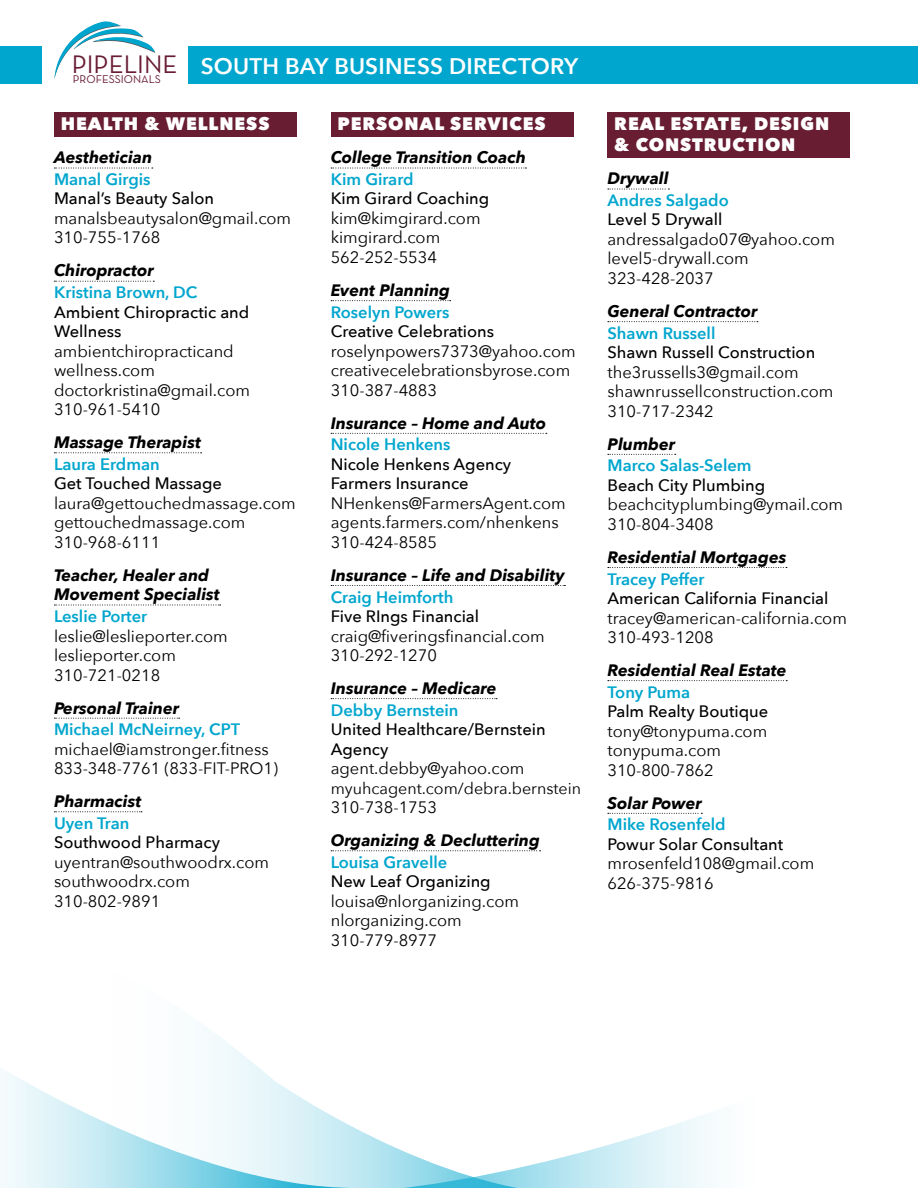
<style>
.page{position:relative;width:918px;height:1188px;background:#fff}
.page>*{position:absolute;margin:0;border:0;box-sizing:border-box;transform-origin:0 0}
.t1{font:600 22.5px "Avenir Next";letter-spacing:.01em;color:#fff}
.t2{font:800 18px/21px "Avenir Next";letter-spacing:.05em;color:#fff}
.t3{font:16.5px/19.5px "Avenir Next";color:#000}
.t4{font:500 16.5px/19.5px "Avenir Next";color:#000}
.t5{font:italic 700 16.5px/19.5px "Avenir Next";color:#000}
.t6{font:600 16.5px "Avenir Next";color:#00a6ce}
.t7{font:16.05px "Avenir Next";color:#000}
.t8{font:11.4px "Neutra Text";color:#681d33}
.s1{font-family:"Neutra Text";font-weight:400;font-size:25.8px;color:#681d33}
</style>
<div class="page">
<svg style="left:357px;top:1113px;width:353px;height:75px"></svg>
<svg style="left:2px;top:1028px;width:355px;height:160px"></svg>
<div style="left:54px;top:112px;width:243px;height:25px;background:#681d33"></div>
<svg style="left:54px;top:168px;width:99px;height:1px"></svg>
<svg style="left:54px;top:281px;width:100px;height:1px"></svg>
<svg style="left:54px;top:452px;width:148px;height:1px"></svg>
<svg style="left:54px;top:605px;width:167px;height:1px"></svg>
<svg style="left:54px;top:718px;width:126px;height:1px"></svg>
<svg style="left:54px;top:811px;width:88px;height:1px"></svg>
<div style="left:331px;top:112px;width:243px;height:25px;background:#681d33"></div>
<svg style="left:331px;top:168px;width:196px;height:1px"></svg>
<svg style="left:331px;top:300px;width:120px;height:1px"></svg>
<svg style="left:331px;top:433px;width:216px;height:1px"></svg>
<svg style="left:331px;top:585px;width:234px;height:1px"></svg>
<svg style="left:331px;top:698px;width:166px;height:1px"></svg>
<svg style="left:331px;top:850px;width:210px;height:1px"></svg>
<div style="left:608px;top:112px;width:242px;height:46px;background:#681d33"></div>
<svg style="left:608px;top:189px;width:61px;height:1px"></svg>
<svg style="left:608px;top:321px;width:150px;height:1px"></svg>
<svg style="left:608px;top:454px;width:68px;height:1px"></svg>
<svg style="left:608px;top:567px;width:179px;height:1px"></svg>
<svg style="left:608px;top:680px;width:179px;height:1px"></svg>
<svg style="left:608px;top:813px;width:94px;height:1px"></svg>
<div style="left:0;top:46px;width:918px;height:38px;background:#00a6ce"></div>
<div style="left:42px;top:16px;width:146px;height:73px;background:#fff"></div>
<svg style="left:54px;top:21px;width:101px;height:58px"></svg>
<h1 class="t1" style="left:72px;top:47px;width:508px"><span class="s1">PIPELINE</span> SOUTH BAY BUSINESS DIRECTORY</h1>
<p class="t8" style="left:73px;top:73px;width:89px">PROFESSIONALS</p>
<p class="t2" style="left:61px;top:113px;width:210px">HEALTH &amp; WELLNESS</p>
<p class="t5" style="left:54px;top:148px;width:100px">Aesthetician</p>
<p class="t6" style="left:54px;top:165px;width:98px">Manal Girgis</p>
<p class="t4" style="left:54px;top:188px;width:162px">Manal’s Beauty Salon</p>
<p class="t3" style="left:54px;top:208px;width:239px">manalsbeautysalon@gmail.com<br>310-755-1768</p>
<p class="t5" style="left:54px;top:261px;width:101px">Chiropractor</p>
<p class="t6" style="left:54px;top:278px;width:145px">Kristina Brown, DC</p>
<p class="t4" style="left:54px;top:302px;width:197px">Ambient Chiropractic and<br>Wellness</p>
<p class="t3" style="left:54px;top:340px;width:198px">ambientchiropracticand wellness.com doctorkristina@gmail.com<br>310-961-5410</p>
<p class="t5" style="left:54px;top:432px;width:149px">Massage Therapist</p>
<p class="t6" style="left:54px;top:450px;width:107px">Laura Erdman</p>
<p class="t4" style="left:54px;top:473px;width:170px">Get Touched Massage</p>
<p class="t3" style="left:54px;top:493px;width:243px">laura@gettouchedmassage.com gettouchedmassage.com<br>310-968-6111</p>
<p class="t5" style="left:54px;top:565px;width:167px">Teacher, Healer and<br>Movement Specialist</p>
<p class="t6" style="left:54px;top:602px;width:95px">Leslie Porter</p>
<p class="t3" style="left:54px;top:625px;width:175px">leslie@leslieporter.com leslieporter.com<br>310-721-0218</p>
<p class="t5" style="left:54px;top:698px;width:127px">Personal Trainer</p>
<p class="t6" style="left:54px;top:715px;width:188px">Michael McNeirney, CPT</p>
<p class="t3" style="left:54px;top:739px;width:226px">michael@iamstronger.fitness<br>833-348-7761 (833-FIT-PRO1)</p>
<p class="t5" style="left:54px;top:791px;width:89px">Pharmacist</p>
<p class="t6" style="left:54px;top:809px;width:77px">Uyen Tran</p>
<p class="t4" style="left:54px;top:832px;width:168px">Southwood Pharmacy</p>
<p class="t3" style="left:54px;top:852px;width:217px">uyentran@southwoodrx.com southwoodrx.com<br>310-802-9891</p>
<p class="t2" style="left:338px;top:113px;width:210px">PERSONAL SERVICES</p>
<p class="t5" style="left:331px;top:148px;width:197px">College Transition Coach</p>
<p class="t6" style="left:331px;top:165px;width:84px">Kim Girard</p>
<p class="t4" style="left:331px;top:188px;width:160px">Kim Girard Coaching</p>
<p class="t3" style="left:331px;top:208px;width:151px">kim@kimgirard.com kimgirard.com<br>562-252-5534</p>
<p class="t5" style="left:331px;top:280px;width:121px">Event Planning</p>
<p class="t6" style="left:331px;top:298px;width:120px">Roselyn Powers</p>
<p class="t4" style="left:331px;top:321px;width:165px">Creative Celebrations</p>
<p class="t3" style="left:331px;top:340px;width:246px">roselynpowers7373@yahoo.com creativecelebrationsbyrose.com<br>310-387-4883</p>
<p class="t5" style="left:331px;top:413px;width:217px">Insurance – Home and Auto</p>
<p class="t6" style="left:331px;top:430px;width:121px">Nicole Henkens</p>
<p class="t4" style="left:331px;top:454px;width:182px">Nicole Henkens Agency<br>Farmers Insurance</p>
<p class="t3" style="left:331px;top:493px;width:237px">NHenkens@FarmersAgent.com agents.farmers.com/nhenkens<br>310-424-8585</p>
<p class="t5" style="left:331px;top:565px;width:235px">Insurance – Life and Disability</p>
<p class="t6" style="left:331px;top:583px;width:124px">Craig Heimforth</p>
<p class="t4" style="left:331px;top:606px;width:150px">Five RIngs Financial</p>
<p class="t3" style="left:331px;top:625px;width:215px">craig@fiveringsfinancial.com<br>310-292-1270</p>
<p class="t5" style="left:331px;top:678px;width:167px">Insurance – Medicare</p>
<p class="t6" style="left:331px;top:696px;width:129px">Debby Bernstein</p>
<p class="t4" style="left:331px;top:719px;width:216px">United Healthcare/Bernstein<br>Agency</p>
<p class="t3" style="left:331px;top:758px;width:195px">agent.debby@yahoo.com</p>
<p class="t7" style="left:331px;top:774px;width:252px">myuhcagent.com/debra.bernstein</p>
<p class="t3" style="left:331px;top:797px;width:108px">310-738-1753</p>
<p class="t5" style="left:331px;top:830px;width:211px">Organizing &amp; Decluttering</p>
<p class="t6" style="left:331px;top:848px;width:118px">Louisa Gravelle</p>
<p class="t4" style="left:331px;top:871px;width:162px">New Leaf Organizing</p>
<p class="t3" style="left:331px;top:891px;width:190px">louisa@nlorganizing.com nlorganizing.com<br>310-779-8977</p>
<p class="t2" style="left:614px;top:113px;width:217px">REAL ESTATE, DESIGN &amp; CONSTRUCTION</p>
<p class="t5" style="left:608px;top:169px;width:63px">Drywall</p>
<p class="t6" style="left:608px;top:186px;width:123px">Andres Salgado</p>
<p class="t4" style="left:608px;top:209px;width:116px">Level 5 Drywall</p>
<p class="t3" style="left:608px;top:229px;width:229px">andressalgado07@yahoo.com level5-drywall.com<br>323-428-2037</p>
<p class="t5" style="left:608px;top:301px;width:151px">General Contractor</p>
<p class="t6" style="left:608px;top:319px;width:109px">Shawn Russell</p>
<p class="t4" style="left:608px;top:342px;width:209px">Shawn Russell Construction</p>
<p class="t3" style="left:608px;top:361px;width:228px">the3russells3@gmail.com shawnrussellconstruction.com<br>310-717-2342</p>
<p class="t5" style="left:608px;top:434px;width:69px">Plumber</p>
<p class="t6" style="left:608px;top:451px;width:146px">Marco Salas-Selem</p>
<p class="t4" style="left:608px;top:475px;width:159px">Beach City Plumbing</p>
<p class="t3" style="left:608px;top:494px;width:237px">beachcityplumbing@ymail.com<br>310-804-3408</p>
<p class="t5" style="left:608px;top:547px;width:180px">Residential Mortgages</p>
<p class="t6" style="left:608px;top:565px;width:99px">Tracey Peffer</p>
<p class="t4" style="left:608px;top:588px;width:223px">American California Financial</p>
<p class="t3" style="left:608px;top:607px;width:241px">tracey@american-california.com<br>310-493-1208</p>
<p class="t5" style="left:608px;top:660px;width:181px">Residential Real Estate</p>
<p class="t6" style="left:608px;top:678px;width:84px">Tony Puma</p>
<p class="t4" style="left:608px;top:701px;width:162px">Palm Realty Boutique</p>
<p class="t3" style="left:608px;top:720px;width:161px">tony@tonypuma.com tonypuma.com<br>310-800-7862</p>
<p class="t5" style="left:608px;top:793px;width:96px">Solar Power</p>
<p class="t6" style="left:608px;top:810px;width:120px">Mike Rosenfeld</p>
<p class="t4" style="left:608px;top:834px;width:177px">Powur Solar Consultant</p>
<p class="t3" style="left:608px;top:853px;width:208px">mrosenfeld108@gmail.com<br>626-375-9816</p>
</div>
